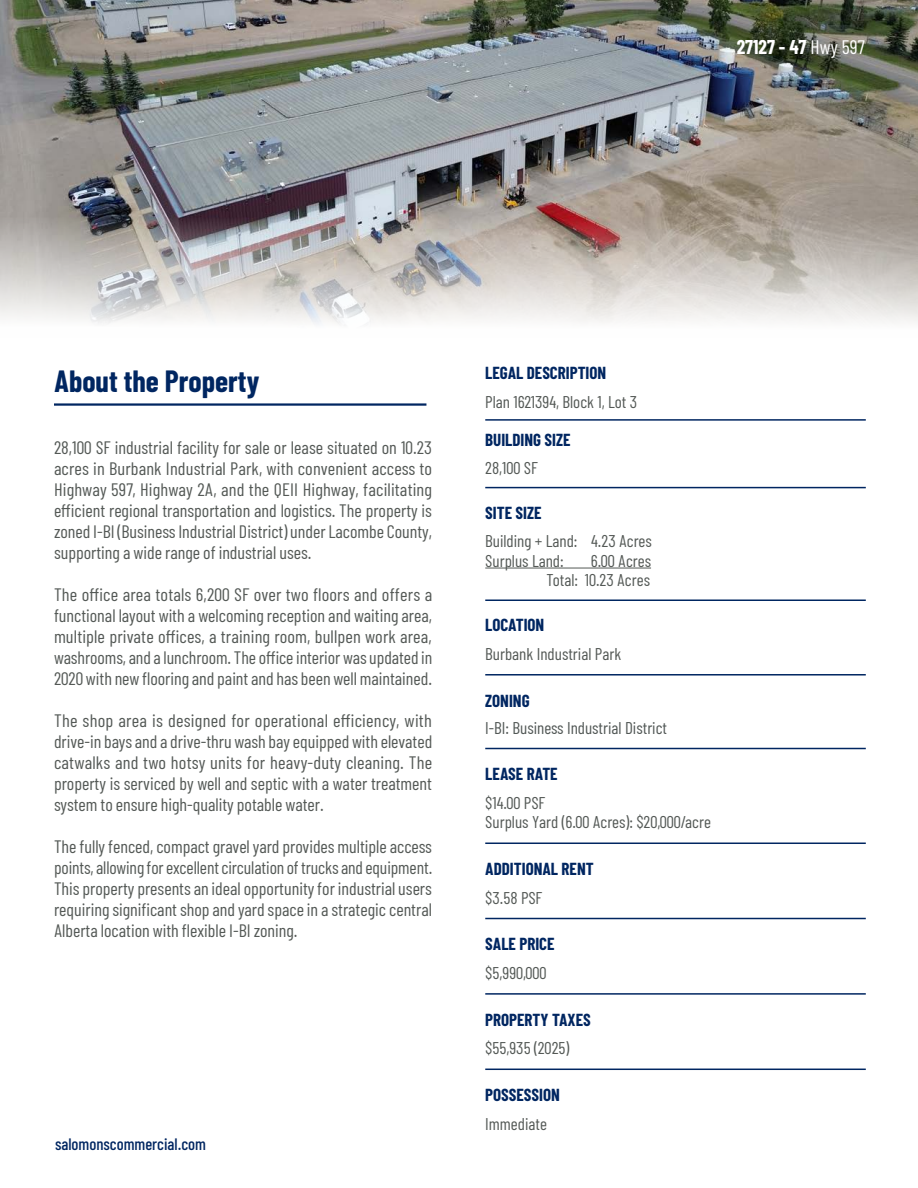
<style>
.page{position:relative;width:918px;height:1188px;background:#fff}
.page>*{position:absolute;margin:0;border:0;box-sizing:border-box;transform-origin:0 0}
.t1{font:700 30px "Barlow Condensed";color:#002661}
.t2{font:700 19.5px "Barlow Condensed";color:#fff}
.t3{font:18px/21px "Barlow Condensed";color:#545956;text-align:justify}
.t4{font:16.95px "Barlow Condensed";color:#545956}
.t5{font:700 16.95px "Barlow Condensed";color:#002661}
.t6{font:16.95px "Barlow Condensed";color:#525856}
.t7{font:500 16.5px "Barlow Condensed";color:#002661}
.s1{font-weight:400}
</style>
<div class="page">
<img style="left:0;top:0;width:918px;height:325px">
<hr style="left:485px;top:419px;width:381px;height:2px;background:#002661">
<hr style="left:485px;top:487px;width:381px;height:1px;background:#002661">
<hr style="left:485px;top:674px;width:381px;height:2px;background:#002661">
<hr style="left:485px;top:748px;width:381px;height:1px;background:#002661">
<hr style="left:485px;top:843px;width:381px;height:1px;background:#002661">
<hr style="left:54px;top:403px;width:372px;height:3px;background:#002661">
<hr style="left:485px;top:1069px;width:381px;height:1px;background:#002661">
<hr style="left:485px;top:568px;width:166px;height:1px;background:#545956">
<hr style="left:485px;top:599px;width:381px;height:2px;background:#002661">
<hr style="left:485px;top:918px;width:381px;height:1px;background:#002661">
<hr style="left:485px;top:993px;width:381px;height:2px;background:#002661">
<p class="t2" style="left:737px;top:34px;width:130px">27127 - 47 <span class="s1">Hwy 597</span></p>
<p class="t1" style="left:54px;top:363px;width:207px">About the Property</p>
<p class="t3" style="left:54px;top:436px;width:380px">28,100 SF industrial facility for sale or lease situated on 10.23 acres in Burbank Industrial Park, with convenient access to Highway 597, Highway 2A, and the QEII Highway, facilitating efficient regional transportation and logistics. The property is zoned I-BI (Business Industrial District) under Lacombe County, supporting a wide range of industrial uses.</p>
<p class="t3" style="left:54px;top:583px;width:380px">The office area totals 6,200 SF over two floors and offers a functional layout with a welcoming reception and waiting area, multiple private offices, a training room, bullpen work area, washrooms, and a lunchroom. The office interior was updated in 2020 with new flooring and paint and has been well maintained.</p>
<p class="t3" style="left:54px;top:709px;width:380px">The shop area is designed for operational efficiency, with drive-in bays and a drive-thru wash bay equipped with elevated catwalks and two hotsy units for heavy-duty cleaning. The property is serviced by well and septic with a water treatment system to ensure high-quality potable water.</p>
<p class="t3" style="left:54px;top:835px;width:380px">The fully fenced, compact gravel yard provides multiple access points, allowing for excellent circulation of trucks and equipment.<br>This property presents an ideal opportunity for industrial users requiring significant shop and yard space in a strategic central Alberta location with flexible I-BI zoning.</p>
<p class="t7" style="left:55px;top:1134px;width:152px">salomonscommercial.com</p>
<p class="t5" style="left:485px;top:363px;width:123px">LEGAL DESCRIPTION</p>
<p class="t4" style="left:485px;top:391px;width:153px">Plan 1621394, Block 1, Lot 3</p>
<p class="t5" style="left:485px;top:429px;width:87px">BUILDING SIZE</p>
<p class="t4" style="left:485px;top:457px;width:54px">28,100 SF</p>
<p class="t5" style="left:485px;top:502px;width:58px">SITE SIZE</p>
<p class="t4" style="left:485px;top:531px;width:168px">Building + Land: 4.23 Acres</p>
<p class="t4" style="left:485px;top:550px;width:80px">Surplus Land:</p>
<p class="t4" style="left:591px;top:550px;width:62px">6.00 Acres</p>
<p class="t4" style="left:547px;top:570px;width:105px">Total: 10.23 Acres</p>
<p class="t5" style="left:485px;top:615px;width:61px">LOCATION</p>
<p class="t4" style="left:485px;top:643px;width:137px">Burbank Industrial Park</p>
<p class="t5" style="left:485px;top:690px;width:46px">ZONING</p>
<p class="t6" style="left:485px;top:717px;width:183px">I-BI: Business Industrial District</p>
<p class="t5" style="left:485px;top:764px;width:74px">LEASE RATE</p>
<p class="t4" style="left:485px;top:792px;width:62px">$14.00 PSF</p>
<p class="t4" style="left:485px;top:812px;width:227px">Surplus Yard (6.00 Acres): $20,000/acre</p>
<p class="t5" style="left:485px;top:859px;width:110px">ADDITIONAL RENT</p>
<p class="t4" style="left:485px;top:887px;width:59px">$3.58 PSF</p>
<p class="t5" style="left:485px;top:934px;width:71px">SALE PRICE</p>
<p class="t4" style="left:485px;top:962px;width:63px">$5,990,000</p>
<p class="t5" style="left:485px;top:1009px;width:107px">PROPERTY TAXES</p>
<p class="t4" style="left:485px;top:1038px;width:85px">$55,935 (2025)</p>
<p class="t5" style="left:485px;top:1085px;width:76px">POSSESSION</p>
<p class="t4" style="left:485px;top:1113px;width:63px">Immediate</p>
</div>
